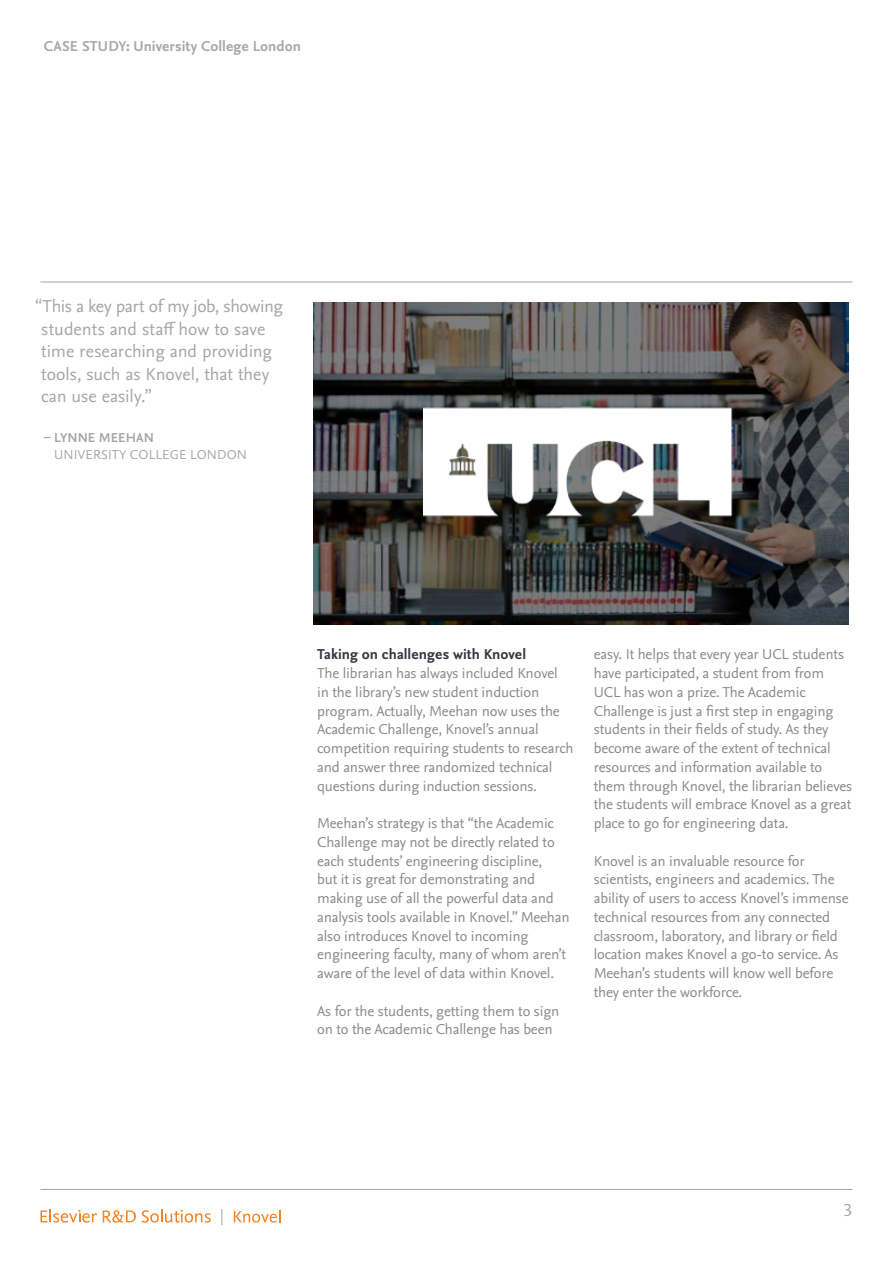
<style>
.page{position:relative;width:893px;height:1263px;background:#fff}
.page>*{position:absolute;margin:0;border:0;box-sizing:border-box;transform-origin:0 0}
.t1{font:18px/22.5px "Nexus Sans OT";color:#a3a7a9}
.t2{font:15px/18.8px "Nexus Sans OT";letter-spacing:-.01em;color:#8a8a8d}
.t3{font:700 15px "Nexus Sans OT";letter-spacing:.005em;color:#a9a8a9}
.t4{font:700 15px "Nexus Sans OT";letter-spacing:.005em;color:#343741}
.t5{font:13.5px "Nexus Sans OT";letter-spacing:.01em;color:#a3a7a9}
.t6{font:700 13.5px "Nexus Sans OT";letter-spacing:.005em;color:#a3a7a9}
</style>
<div class="page">
<svg style="left:234px;top:1210px;width:46px;height:13px"></svg>
<svg style="left:40px;top:1209px;width:57px;height:14px"></svg>
<svg style="left:103px;top:1210px;width:33px;height:12px"></svg>
<svg style="left:142px;top:1209px;width:69px;height:13px"></svg>
<svg style="left:222px;top:1209px;width:1px;height:16px"></svg>
<hr style="left:40px;top:1189px;width:812px;height:1px;background:#a3a7a9">
<hr style="left:40px;top:282px;width:812px;height:1px;background:#a3a7a9">
<img style="left:314px;top:302px;width:535px;height:322px">
<img style="left:424px;top:403px;width:314px;height:121px">
<p class="t3" style="left:44px;top:38px;width:259px">CASE STUDY: University College London</p>
<p class="t1" style="left:41px;top:296px;width:243px;text-indent:-6px">“This a key part of my job, showing students and staff how to save time researching and providing tools, such as Knovel, that they can use easily.”</p>
<p class="t6" style="left:44px;top:430px;width:112px">– LYNNE MEEHAN</p>
<p class="t5" style="left:54px;top:447px;width:194px">UNIVERSITY COLLEGE LONDON</p>
<p class="t4" style="left:317px;top:646px;width:210px">Taking on challenges with Knovel</p>
<p class="t2" style="left:317px;top:664px;width:258px">The librarian has always included Knovel<br>in the library’s new student induction program. Actually, Meehan now uses the Academic Challenge, Knovel’s annual competition requiring students to research and answer three randomized technical questions during induction sessions.</p>
<p class="t2" style="left:317px;top:814px;width:254px">Meehan’s strategy is that “the Academic Challenge may not be directly related to each students’ engineering discipline,<br>but it is great for demonstrating and making use of all the powerful data and analysis tools available in Knovel.” Meehan also introduces Knovel to incoming engineering faculty, many of whom aren’t aware of the level of data within Knovel.</p>
<p class="t2" style="left:317px;top:1002px;width:244px">As for the students, getting them to sign on to the Academic Challenge has been</p>
<p class="t2" style="left:594px;top:646px;width:260px">easy. It helps that every year UCL students have participated, a student from from UCL has won a prize. The Academic Challenge is just a first step in engaging students in their fields of study. As they become aware of the extent of technical resources and information available to them through Knovel, the librarian believes the students will embrace Knovel as a great place to go for engineering data.</p>
<p class="t2" style="left:594px;top:852px;width:256px">Knovel is an invaluable resource for scientists, engineers and academics. The ability of users to access Knovel’s immense technical resources from any connected classroom, laboratory, and library or field location makes Knovel a go-to service. As Meehan’s students will know well before they enter the workforce.</p>
<p class="t1" style="left:843px;top:1200px;width:10px">3</p>
</div>
